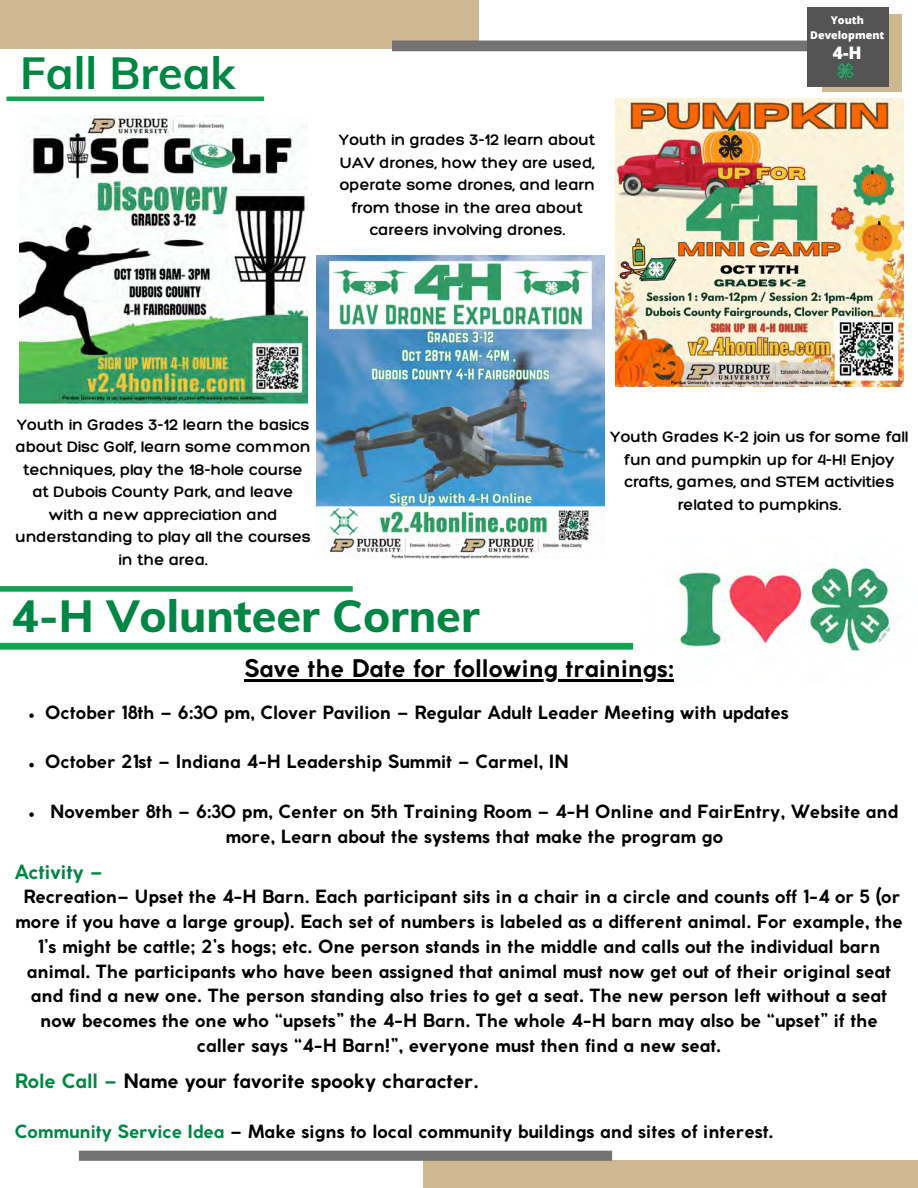
<style>
.page{position:relative;width:918px;height:1188px;background:#fff}
.page>*{position:absolute;margin:0;border:0;box-sizing:border-box;transform-origin:0 0}
.t1{font:800 45px "Muli";color:#008644}
.t2{font:700 45px "Muli";color:#008644}
.t3{font:700 24px "Coco Gothic";color:#000}
.t4{font:700 19.5px "Coco Gothic";color:#000}
.t5{font:700 19.5px "Coco Gothic";color:#008644}
.t6{font:700 18px/24.8px "Coco Gothic";color:#000;text-align:center}
.t7{font:800 17.25px "Open Sans";color:#fff}
.t8{font:300 16.5px/22.5px "Hero";color:#000;text-align:center}
.t9{font:800 10.65px/14.7px "Open Sans";color:#fff;text-align:center}
.s1{color:#008644}
</style>
<div class="page">
<img style="left:640px;top:558px;width:251px;height:122px">
<svg style="left:29px;top:713px;width:5px;height:5px"></svg>
<svg style="left:29px;top:763px;width:5px;height:4px"></svg>
<svg style="left:29px;top:812px;width:5px;height:5px"></svg>
<hr style="left:244px;top:680px;width:430px;height:2px;background:#000">
<div style="left:0;top:0;width:478px;height:49px;background:#ceb891"></div>
<div style="left:392px;top:41px;width:508px;height:10px;background:#737373"></div>
<div style="left:823px;top:14px;width:79px;height:78px;background:#ceb891"></div>
<div style="left:807px;top:7px;width:82px;height:80px;background:#545454"></div>
<img style="left:837px;top:63px;width:17px;height:17px">
<div style="left:0;top:643px;width:633px;height:7px;background:#0fa44f"></div>
<div style="left:423px;top:1161px;width:495px;height:27px;background:#ceb891"></div>
<div style="left:79px;top:1151px;width:533px;height:10px;background:#737373"></div>
<hr style="left:7px;top:97px;width:257px;height:4px;background:#0fa44f">
<img style="left:19px;top:115px;width:288px;height:288px">
<img style="left:316px;top:255px;width:288px;height:304px">
<img style="left:616px;top:99px;width:288px;height:288px">
<div style="left:0;top:586px;width:353px;height:6px;background:#0fa44f"></div>
<p class="t2" style="left:20px;top:43px;width:217px">Fall Break</p>
<p class="t8" style="left:339px;top:128px;width:258px">Youth in grades 3-12 learn about<br>UAV drones, how they are used, operate some drones, and learn from those in the area about careers involving drones.</p>
<p class="t9" style="left:810px;top:12px;width:76px">Youth<br>Development</p>
<p class="t7" style="left:833px;top:41px;width:30px">4-H</p>
<p class="t8" style="left:15px;top:412px;width:297px">Youth in Grades 3-12 learn the basics about Disc Golf, learn some common techniques, play the 18-hole course at Dubois County Park, and leave with a new appreciation and understanding to play all the courses in the area.</p>
<p class="t1" style="left:12px;top:586px;width:469px">4-H Volunteer Corner</p>
<p class="t8" style="left:611px;top:425px;width:300px">Youth Grades K-2 join us for some fall fun and pumpkin up for 4-H! Enjoy crafts, games, and STEM activities related to pumpkins.</p>
<p class="t3" style="left:244px;top:660px;width:431px">Save the Date for following trainings:</p>
<p class="t6" style="left:45px;top:702px;width:745px">October 18th – 6:30 pm, Clover Pavilion – Regular Adult Leader Meeting with updates</p>
<p class="t6" style="left:45px;top:751px;width:525px">October 21st – Indiana 4-H Leadership Summit – Carmel, IN</p>
<p class="t6" style="left:50px;top:801px;width:850px">November 8th – 6:30 pm, Center on 5th Training Room – 4-H Online and FairEntry, Website and more, Learn about the systems that make the program go</p>
<p class="t5" style="left:15px;top:864px;width:90px">Activity –</p>
<p class="t6" style="left:15px;top:886px;width:889px">Recreation– Upset the 4-H Barn. Each participant sits in a chair in a circle and counts off 1-4 or 5 (or more if you have a large group). Each set of numbers is labeled as a different animal. For example, the 1’s might be cattle; 2’s hogs; etc. One person stands in the middle and calls out the individual barn animal. The participants who have been assigned that animal must now get out of their original seat and find a new one. The person standing also tries to get a seat. The new person left without a seat now becomes the one who “upsets” the 4-H Barn. The whole 4-H barn may also be “upset” if the caller says “4-H Barn!”, everyone must then find a new seat.</p>
<p class="t4" style="left:15px;top:1074px;width:465px"><span class="s1">Role Call –</span> Name your favorite spooky character.</p>
<p class="t6" style="left:15px;top:1120px;width:760px"><span class="s1">Community Service Idea</span> – Make signs to local community buildings and sites of interest.</p>
</div>
